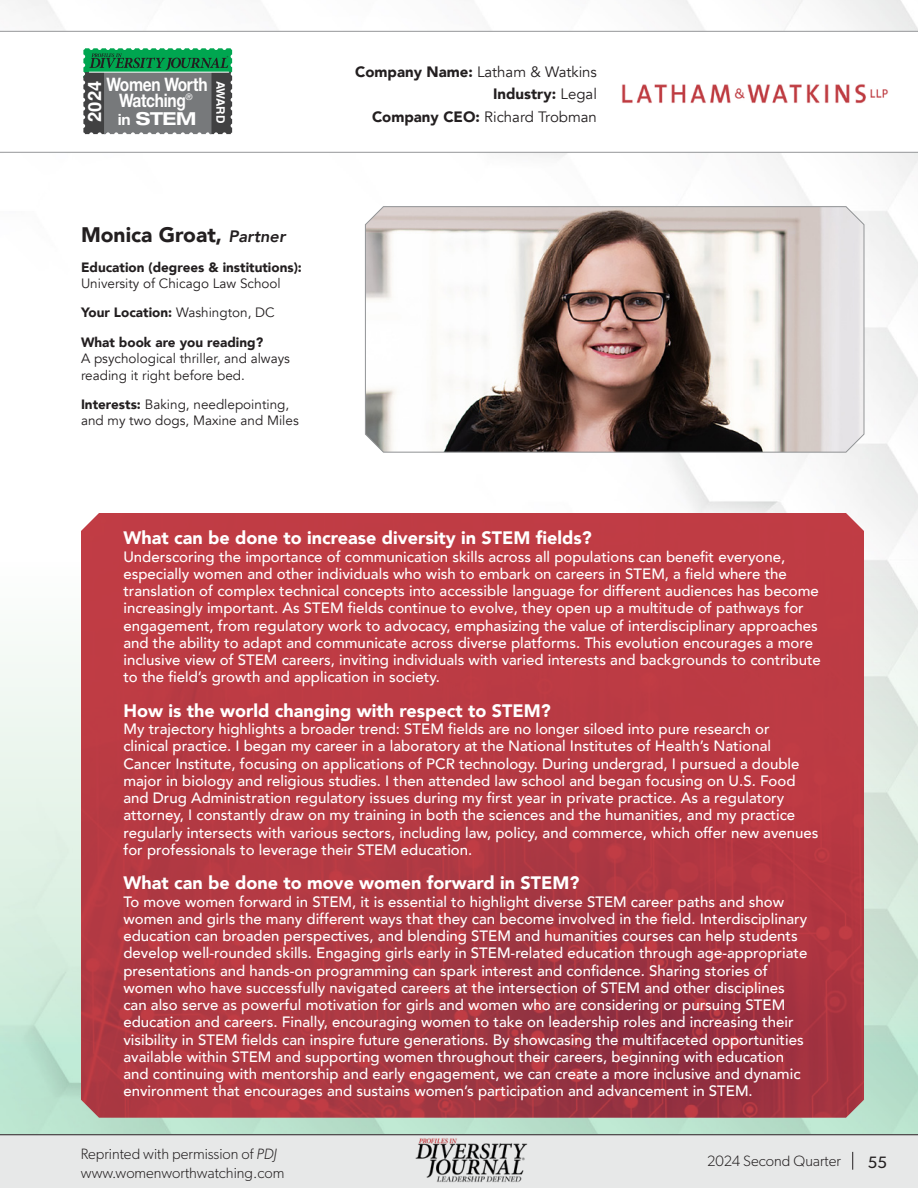
<style>
.page{position:relative;width:918px;height:1188px;background:#fff}
.page>*{position:absolute;margin:0;border:0;box-sizing:border-box;transform-origin:0 0}
.t1{font:900 21px "Avenir";color:#231f20}
.t2{font:700 18.6px/15.6px "Helvetica Neue LT Pro";letter-spacing:-.02em;color:#fff;text-align:center;scale:.83 1}
.t3{font:700 18.45px "Helvetica";color:#fff}
.t4{font:900 18px "Avenir";color:#fff}
.t5{font:700 expanded 17.85px "Helvetica Neue LT Pro";color:#fff}
.t6{font:16.5px "Gibson";color:#231f20}
.t7{font:500 15px/17.2px "Avenir";color:#fff}
.t8{font:300 15px "Gibson";color:#231f20}
.t9{font:15px "Avenir";color:#231f20}
.t10{font:900 15px "Avenir";color:#231f20}
.t11{font:13.5px/16.2px "Avenir";color:#231f20}
.t12{font:900 13.5px/16.2px "Avenir";color:#231f20}
.t13{font:700 11.7px "Helvetica";letter-spacing:-.045em;color:#fff}
.s1{font-stretch:normal;font-size:15.45px}
.s2{font-weight:800;font-style:italic;font-size:16.5px}
.s3{font-weight:400}
.s4{font-weight:900}
.s5{font-style:italic}
</style>
<div class="page">
<div style="left:0;top:1134px;width:918px;height:54px;background:#e7e8e8"></div>
<svg style="left:852px;top:1152px;width:1px;height:18px"></svg>
<hr style="left:0;top:1134px;width:918px;height:1px;background:#231f20">
<img style="left:415px;top:1138px;width:113px;height:45px">
<img style="left:81px;top:513px;width:783px;height:605px">
<svg style="left:0;top:31px;width:918px;height:122px"></svg>
<svg style="left:83px;top:48px;width:149px;height:86px;background:#547867"></svg>
<svg style="left:365px;top:206px;width:500px;height:247px"></svg>
<img style="left:606px;top:79px;width:297px;height:29px">
<p class="t2" style="left:106px;top:76px;width:123px">Women Worth<br>Watching<sup>®</sup></p>
<p class="t5" style="left:118px;top:107px;width:80px"><span class="s1">in</span> STEM</p>
<p class="t3" style="left:83px;top:122px;width:43px;rotate:-90deg">2024</p>
<p class="t13" style="left:228px;top:81px;width:44px;rotate:90deg">AWARD</p>
<p class="t1" style="left:81px;top:217px;width:206px">Monica Groat, <span class="s2">Partner</span></p>
<p class="t12" style="left:81px;top:258px;width:222px">Education (degrees &amp; institutions):<br><span class="s3">University of Chicago Law School</span></p>
<p class="t12" style="left:81px;top:304px;width:195px">Your Location: <span class="s3">Washington, DC</span></p>
<p class="t11" style="left:81px;top:335px;width:210px"><span class="s4">What book are you reading?<br></span>A psychological thriller, and always reading it right before bed.</p>
<p class="t11" style="left:81px;top:397px;width:219px"><span class="s4">Interests:</span> Baking, needlepointing, and my two dogs, Maxine and Miles</p>
<p class="t9" style="left:355px;top:63px;width:243px"><span class="s4">Company Name:</span> Latham &amp; Watkins</p>
<p class="t10" style="left:493px;top:81px;width:105px">Industry: <span class="s3">Legal</span></p>
<p class="t9" style="left:372px;top:108px;width:226px"><span class="s4">Company CEO:</span> Richard Trobman</p>
<p class="t4" style="left:123px;top:523px;width:470px">What can be done to increase diversity in STEM fields?</p>
<p class="t7" style="left:123px;top:547px;width:699px">Underscoring the importance of communication skills across all populations can benefit everyone, especially women and other individuals who wish to embark on careers in STEM, a field where the translation of complex technical concepts into accessible language for different audiences has become increasingly important. As STEM fields continue to evolve, they open up a multitude of pathways for engagement, from regulatory work to advocacy, emphasizing the value of interdisciplinary approaches and the ability to adapt and communicate across diverse platforms. This evolution encourages a more inclusive view of STEM careers, inviting individuals with varied interests and backgrounds to contribute to the field’s growth and application in society.</p>
<p class="t4" style="left:123px;top:695px;width:429px">How is the world changing with respect to STEM?</p>
<p class="t7" style="left:123px;top:719px;width:697px">My trajectory highlights a broader trend: STEM fields are no longer siloed into pure research or<br>clinical practice. I began my career in a laboratory at the National Institutes of Health’s National Cancer Institute, focusing on applications of PCR technology. During undergrad, I pursued a double major in biology and religious studies. I then attended law school and began focusing on U.S. Food and Drug Administration regulatory issues during my first year in private practice. As a regulatory attorney, I constantly draw on my training in both the sciences and the humanities, and my practice regularly intersects with various sectors, including law, policy, and commerce, which offer new avenues for professionals to leverage their STEM education.</p>
<p class="t4" style="left:123px;top:868px;width:458px">What can be done to move women forward in STEM?</p>
<p class="t7" style="left:123px;top:892px;width:686px">To move women forward in STEM, it is essential to highlight diverse STEM career paths and show women and girls the many different ways that they can become involved in the field. Interdisciplinary education can broaden perspectives, and blending STEM and humanities courses can help students develop well-rounded skills. Engaging girls early in STEM-related education through age-appropriate presentations and hands-on programming can spark interest and confidence. Sharing stories of women who have successfully navigated careers at the intersection of STEM and other disciplines can also serve as powerful motivation for girls and women who are considering or pursuing STEM education and careers. Finally, encouraging women to take on leadership roles and increasing their visibility in STEM fields can inspire future generations. By showcasing the multifaceted opportunities available within STEM and supporting women throughout their careers, beginning with education and continuing with mentorship and early engagement, we can create a more inclusive and dynamic environment that encourages and sustains women’s participation and advancement in STEM.</p>
<p class="t8" style="left:81px;top:1145px;width:198px">Reprinted with permission of <span class="s5">PDJ</span></p>
<p class="t8" style="left:81px;top:1164px;width:205px">www.womenworthwatching.com</p>
<p class="t8" style="left:707px;top:1152px;width:135px">2024 Second Quarter</p>
<p class="t6" style="left:868px;top:1152px;width:21px">55</p>
</div>
